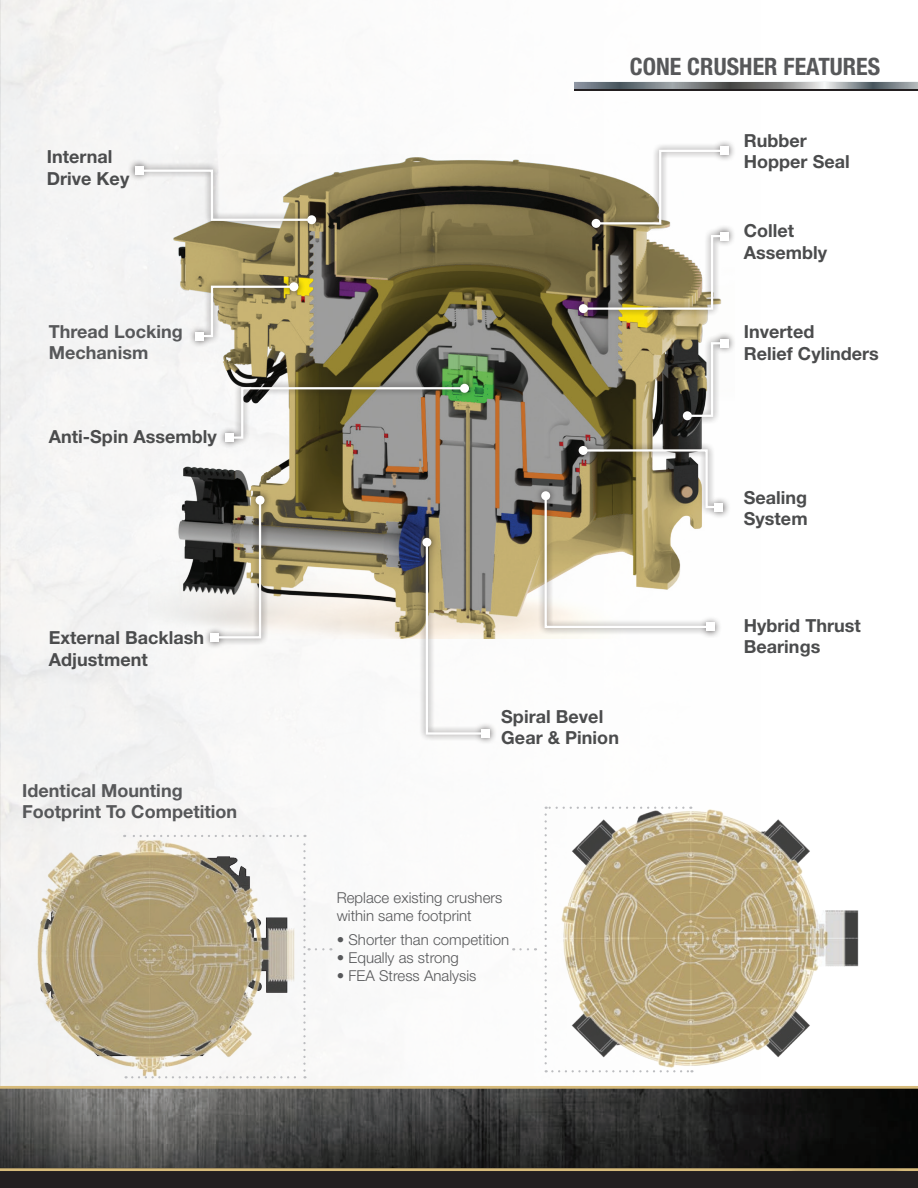
<style>
.page{position:relative;width:918px;height:1188px;background:#fff}
.page>*{position:absolute;margin:0;border:0;box-sizing:border-box;transform-origin:0 0}
.page_header{font:700 condensed 24px "Helvetica Neue LT Std";color:#57585a}
.t1{font:700 18px/21.6px "Helvetica Neue LT Std";color:#4b4c4d}
.t2{font:700 18px/21.6px "Helvetica Neue LT Std";color:#57585a}
.t3{font:300 15px/18px "Helvetica Neue LT Std";color:#57585a}
</style>
<div class="page">
<img style="left:0;top:0;width:575px;height:1086px">
<svg style="left:0;top:1089px;width:918px;height:79px;background:#373736"></svg>
<div style="left:0;top:1168px;width:918px;height:20px;background:#231f20"></div>
<hr style="left:0;top:1168px;width:918px;height:3px;background:#d7bb7b">
<hr style="left:0;top:1086px;width:918px;height:3px;background:#d7bb7b">
<img style="left:148px;top:154px;width:560px;height:485px">
<div style="left:575px;top:84px;width:343px;height:7px;background:#231f20"></div>
<svg style="left:575px;top:81px;width:343px;height:2px"></svg>
<svg style="left:575px;top:83px;width:343px;height:6px;background:#808689"></svg>
<div style="left:416px;top:531px;width:81px;height:214px;background:#231f20;opacity:.75"></div>
<svg style="left:425px;top:540px;width:62px;height:196px"></svg>
<div style="left:422px;top:538px;width:9px;height:9px;background:#fff;border-radius:50%"></div>
<div style="left:481px;top:729px;width:9px;height:9px;background:#fff"></div>
<div style="left:534px;top:485px;width:188px;height:153px;background:#231f20;opacity:.75"></div>
<svg style="left:541px;top:491px;width:9px;height:9px"></svg>
<div style="left:706px;top:622px;width:9px;height:9px;background:#fff"></div>
<div style="left:128px;top:159px;width:195px;height:72px;background:#231f20;opacity:.75"></div>
<svg style="left:137px;top:168px;width:177px;height:54px"></svg>
<div style="left:135px;top:166px;width:9px;height:9px;background:#fff"></div>
<div style="left:307px;top:215px;width:9px;height:9px;background:#fff;border-radius:50%"></div>
<div style="left:188px;top:276px;width:117px;height:72px;background:#231f20;opacity:.75"></div>
<svg style="left:197px;top:284px;width:99px;height:54px;background:#bbae83"></svg>
<div style="left:195px;top:332px;width:9px;height:9px;background:#fff"></div>
<div style="left:289px;top:282px;width:9px;height:9px;background:#fff;border-radius:50%"></div>
<div style="left:676px;top:332px;width:60px;height:95px;background:#231f20;opacity:.75"></div>
<svg style="left:685px;top:341px;width:42px;height:77px"></svg>
<div style="left:720px;top:339px;width:9px;height:9px;background:#fff"></div>
<div style="left:683px;top:411px;width:9px;height:9px;background:#fff;border-radius:50%"></div>
<div style="left:572px;top:224px;width:164px;height:96px;background:#231f20;opacity:.75"></div>
<svg style="left:581px;top:234px;width:146px;height:77px"></svg>
<div style="left:720px;top:232px;width:9px;height:9px;background:#fff"></div>
<div style="left:579px;top:304px;width:9px;height:9px;background:#fff;border-radius:50%"></div>
<div style="left:585px;top:139px;width:151px;height:96px;background:#231f20;opacity:.75"></div>
<svg style="left:594px;top:149px;width:133px;height:77px"></svg>
<div style="left:720px;top:146px;width:9px;height:9px;background:#fff"></div>
<div style="left:592px;top:219px;width:9px;height:9px;background:#fff;border-radius:50%"></div>
<div style="left:572px;top:439px;width:159px;height:80px;background:#231f20;opacity:.75"></div>
<svg style="left:543px;top:448px;width:178px;height:181px"></svg>
<div style="left:714px;top:503px;width:9px;height:9px;background:#fff"></div>
<div style="left:579px;top:446px;width:9px;height:9px;background:#fff;border-radius:50%"></div>
<div style="left:203px;top:489px;width:69px;height:160px;background:#231f20;opacity:.75"></div>
<svg style="left:212px;top:498px;width:50px;height:142px;background:#959188"></svg>
<div style="left:210px;top:633px;width:9px;height:9px;background:#fff"></div>
<div style="left:256px;top:496px;width:9px;height:9px;background:#fff;border-radius:50%"></div>
<div style="left:218px;top:377px;width:258px;height:72px;background:#231f20;opacity:.75"></div>
<svg style="left:228px;top:386px;width:239px;height:54px"></svg>
<div style="left:225px;top:433px;width:9px;height:9px;background:#fff"></div>
<div style="left:460px;top:384px;width:9px;height:9px;background:#fff;border-radius:50%"></div>
<img style="left:524px;top:782px;width:351px;height:319px">
<img style="left:22px;top:814px;width:284px;height:283px">
<svg style="left:545px;top:807px;width:147px;height:265px"></svg>
<svg style="left:124px;top:835px;width:186px;height:243px"></svg>
<svg style="left:316px;top:948px;width:15px;height:2px"></svg>
<svg style="left:520px;top:948px;width:16px;height:2px"></svg>
<div style="left:786px;top:1167px;width:120px;height:21px;background:#231f20;opacity:.75"></div>
<div style="left:793px;top:1174px;width:106px;height:14px;background:#231f20"></div>
<p class="t1" style="left:47px;top:145px;width:67px">Internal</p>
<p class="t1" style="left:47px;top:167px;width:84px">Drive Key</p>
<p class="t2" style="left:49px;top:320px;width:136px">Thread Locking<br>Mechanism</p>
<p class="t1" style="left:49px;top:426px;width:170px">Anti-Spin Assembly</p>
<p class="t1" style="left:49px;top:627px;width:157px">External Backlash<br>Adjustment</p>
<p class="t2" style="left:22px;top:779px;width:162px">Identical Mounting</p>
<p class="t2" style="left:22px;top:801px;width:217px">Footprint To Competition</p>
<p class="page_header" style="left:630px;top:52px;width:252px">CONE CRUSHER FEATURES</p>
<p class="t1" style="left:744px;top:129px;width:65px">Rubber</p>
<p class="t1" style="left:744px;top:151px;width:108px">Hopper Seal</p>
<p class="t1" style="left:744px;top:220px;width:52px">Collet</p>
<p class="t1" style="left:744px;top:241px;width:85px">Assembly</p>
<p class="t1" style="left:744px;top:320px;width:72px">Inverted</p>
<p class="t1" style="left:744px;top:342px;width:137px">Relief Cylinders</p>
<p class="t1" style="left:501px;top:705px;width:104px">Spiral Bevel</p>
<p class="t1" style="left:501px;top:727px;width:119px">Gear &amp; Pinion</p>
<p class="t1" style="left:744px;top:486px;width:65px">Sealing<br>System</p>
<p class="t1" style="left:744px;top:614px;width:119px">Hybrid Thrust<br>Bearings</p>
<p class="t3" style="left:337px;top:889px;width:167px">Replace existing crushers within same footprint</p>
<p class="t3" style="left:337px;top:931px;width:174px">• Shorter than competition</p>
<p class="t3" style="left:337px;top:949px;width:124px">• Equally as strong</p>
<p class="t3" style="left:337px;top:967px;width:141px">• FEA Stress Analysis</p>
</div>
